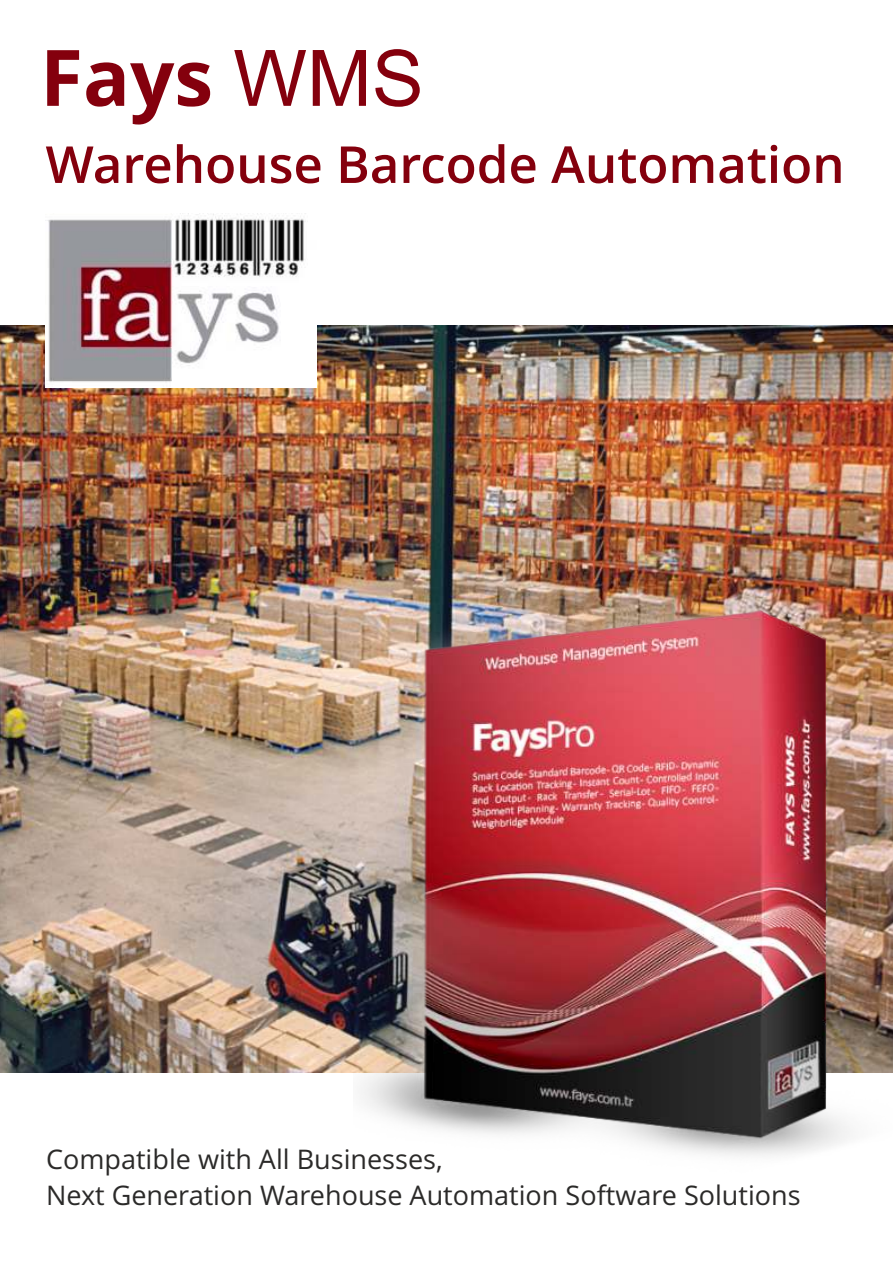
<style>
.page{position:relative;width:893px;height:1263px;background:#fff}
.page>*{position:absolute;margin:0;border:0;box-sizing:border-box;transform-origin:0 0}
.t1{font:700 77.85px "Open Sans";color:#84000d}
.t2{font:600 51px "Open Sans";color:#84000d}
.t3{font:27px/36.8px "Open Sans";color:#2b2a29}
.s1{font-family:"Arial";font-weight:400}
</style>
<div class="page">
<img style="left:0;top:326px;width:893px;height:746px">
<img style="left:45px;top:214px;width:271px;height:173px">
<img style="left:354px;top:567px;width:539px;height:589px">
<h1 class="t1" style="left:40px;top:46px;width:385px">Fays <span class="s1">WMS</span></h1>
<h2 class="t2" style="left:46px;top:144px;width:801px">Warehouse Barcode Automation</h2>
<p class="t3" style="left:46px;top:1143px;width:756px">Compatible with All Businesses,<br>Next Generation Warehouse Automation Software Solutions</p>
</div>
